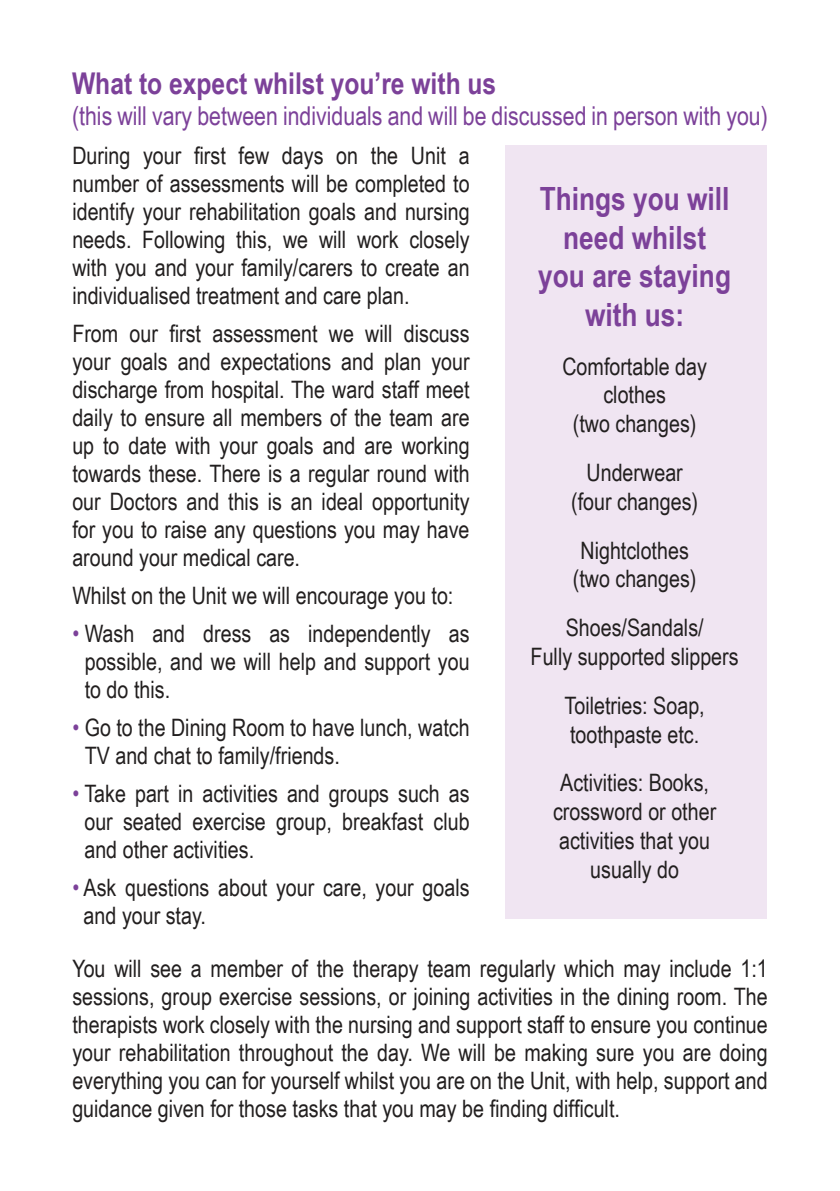
<style>
.page{position:relative;width:840px;height:1191px;background:#fff}
.page>*{position:absolute;margin:0;border:0;box-sizing:border-box;transform-origin:0 0}
.t1{font:700 32px/38.4px "Arial Narrow";color:#7c4199;text-align:center}
.t2{font:700 30px "Arial Narrow";color:#7c4199}
.t3{font:26px "Arial Narrow";color:#7c4199}
.t4{font:24px/28px "Arial Narrow";color:#221f1f;text-align:justify}
.s1{color:#7c4199}
</style>
<div class="page">
<div style="left:505px;top:145px;width:261px;height:773px;background:#f0e5f2"></div>
<p class="t2" style="left:72px;top:72px;width:425px">What to expect whilst you’re with us</p>
<p class="t3" style="left:72px;top:106px;width:697px">(this will vary between individuals and will be discussed in person with you)</p>
<p class="t4" style="left:72px;top:141px;width:398px">During your first few days on the Unit a number of assessments will be completed to identify your rehabilitation goals and nursing needs. Following this, we will work closely with you and your family/carers to create an individualised treatment and care plan.</p>
<p class="t4" style="left:72px;top:319px;width:398px">From our first assessment we will discuss your goals and expectations and plan your discharge from hospital. The ward staff meet daily to ensure all members of the team are up to date with your goals and are working towards these. There is a regular round with our Doctors and this is an ideal opportunity for you to raise any questions you may have around your medical care.</p>
<p class="t4" style="left:72px;top:584px;width:382px">Whilst on the Unit we will encourage you to:</p>
<p class="t4" style="left:85px;top:622px;width:386px;text-indent:-12px"><span class="s1">•</span> Wash and dress as independently as possible, and we will help and support you to do this.</p>
<p class="t4" style="left:85px;top:716px;width:386px;text-indent:-12px"><span class="s1">•</span> Go to the Dining Room to have lunch, watch<br>TV and chat to family/friends.</p>
<p class="t4" style="left:84px;top:782px;width:386px;text-indent:-12px"><span class="s1">•</span> Take part in activities and groups such as our seated exercise group, breakfast club and other activities.</p>
<p class="t4" style="left:84px;top:876px;width:387px;text-indent:-11px"><span class="s1">•</span> Ask questions about your care, your goals and your stay.</p>
<h1 class="t1" style="left:538px;top:183px;width:194px">Things you will need whilst you are staying with us:</h1>
<p class="t4" style="left:562px;top:354px;width:146px;line-height:28.8px;text-align:center">Comfortable day clothes<br>(two changes)</p>
<p class="t4" style="left:571px;top:460px;width:128px;line-height:28.8px;text-align:center">Underwear (four changes)</p>
<p class="t4" style="left:572px;top:538px;width:125px;line-height:28.8px;text-align:center">Nightclothes (two changes)</p>
<p class="t4" style="left:530px;top:615px;width:209px;line-height:28.8px;text-align:center">Shoes/Sandals/<br>Fully supported slippers</p>
<p class="t4" style="left:564px;top:693px;width:142px;line-height:28.8px">Toiletries: Soap, toothpaste etc.</p>
<p class="t4" style="left:552px;top:771px;width:164px;line-height:28.8px;text-align:center">Activities: Books, crossword or other activities that you usually do</p>
<p class="t4" style="left:72px;top:957px;width:696px">You will see a member of the therapy team regularly which may include 1:1 sessions, group exercise sessions, or joining activities in the dining room. The therapists work closely with the nursing and support staff to ensure you continue your rehabilitation throughout the day. We will be making sure you are doing everything you can for yourself whilst you are on the Unit, with help, support and guidance given for those tasks that you may be finding difficult.</p>
</div>
